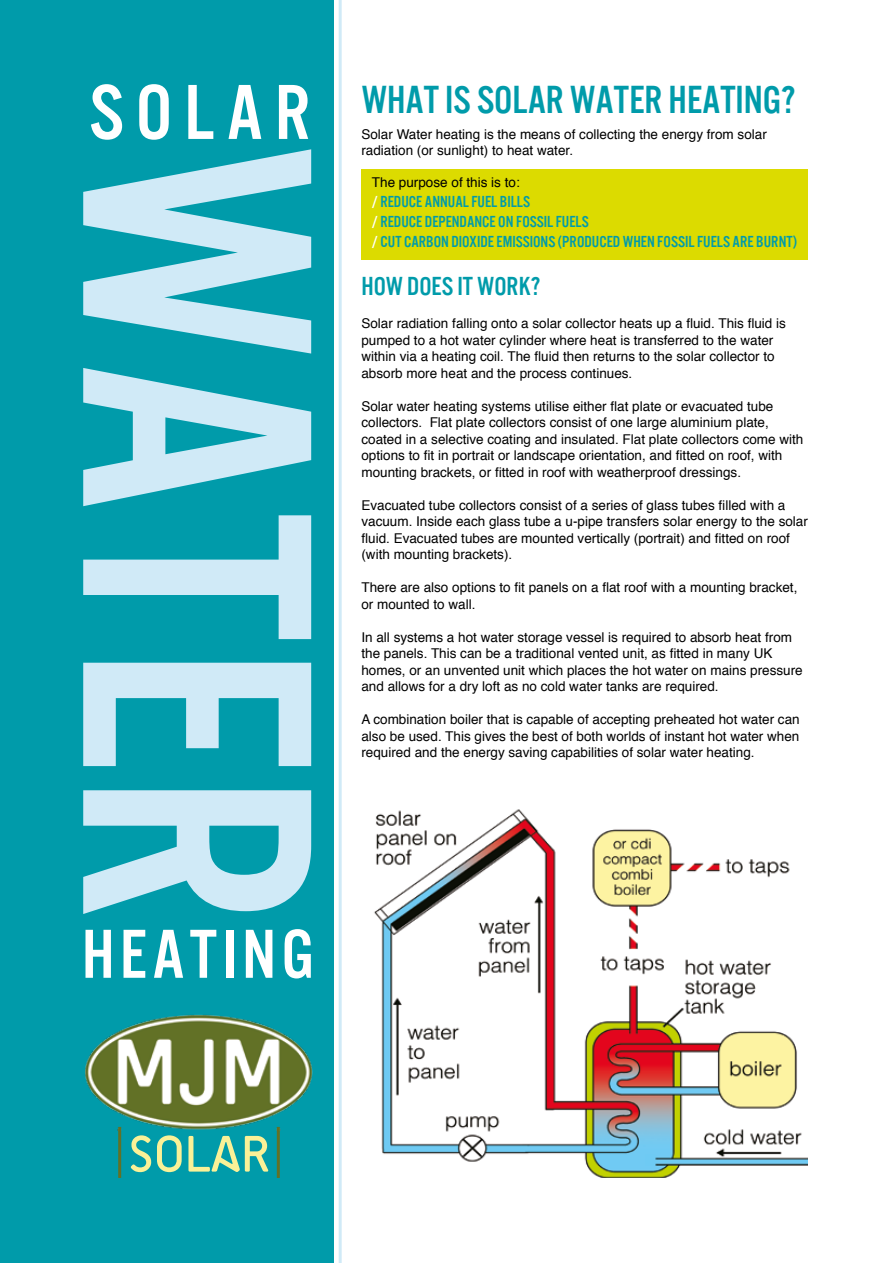
<style>
.page{position:relative;width:893px;height:1263px;background:#fff}
.page>*{position:absolute;margin:0;border:0;box-sizing:border-box;transform-origin:0 0}
.t1{font:342px "U.S.101";color:#d0eaf7}
.t2{font:81px "U.S.101";letter-spacing:.145em;color:#fff}
.t3{font:72px "U.S.101";letter-spacing:.075em;color:#fff}
.t4{font:52.5px "Sci Fly Sans";color:#faf197}
.t5{font:40.5px "U.S.101";color:#009baa}
.t6{font:27px "U.S.101";color:#009baa}
.t7{font:16.5px/19.8px "U.S.101";color:#009baa}
.t8{font:13.5px/16.5px "Helvetica";color:#000}
.s1{color:#fff}
</style>
<div class="page">
<div style="left:361px;top:169px;width:447px;height:90px;background:#dcdb00"></div>
<div style="left:0;top:0;width:334px;height:1263px;background:#009baa"></div>
<hr style="left:339px;top:0;width:3px;height:1263px;background:#d0eaf7">
<img style="left:85px;top:1003px;width:254px;height:127px">
<img style="left:374px;top:809px;width:434px;height:369px">
<div style="left:118px;top:1127px;width:3px;height:51px;border:2px solid #627126"></div>
<div style="left:277px;top:1127px;width:3px;height:51px;border:2px solid #627126"></div>
<h2 class="t2" style="left:89px;top:69px;width:223px">SOLAR</h2>
<h1 class="t1" style="left:377px;top:142px;width:782px;rotate:90deg">WATER</h1>
<h3 class="t3" style="left:82px;top:916px;width:233px">HEATING</h3>
<h3 class="t5" style="left:361px;top:78px;width:435px">WHAT IS SOLAR WATER HEATING?</h3>
<p class="t8" style="left:361px;top:126px;width:407px">Solar Water heating is the means of collecting the energy from solar radiation (or sunlight) to heat water.</p>
<p class="t8" style="left:372px;top:175px;width:149px">The purpose of this is to:</p>
<p class="t7" style="left:372px;top:192px;width:427px"><span class="s1">/</span> REDUCE ANNUAL FUEL BILLS<br><span class="s1">/</span> REDUCE DEPENDANCE ON FOSSIL FUELS<br><span class="s1">/</span> CUT CARBON DIOXIDE EMISSIONS (PRODUCED WHEN FOSSIL FUELS ARE BURNT)</p>
<h3 class="t6" style="left:361px;top:272px;width:181px">HOW DOES IT WORK?</h3>
<p class="t8" style="left:361px;top:315px;width:426px">Solar radiation falling onto a solar collector heats up a fluid. This fluid is pumped to a hot water cylinder where heat is transferred to the water within via a heating coil. The fluid then returns to the solar collector to absorb more heat and the process continues.</p>
<p class="t8" style="left:361px;top:398px;width:443px">Solar water heating systems utilise either flat plate or evacuated tube collectors. Flat plate collectors consist of one large aluminium plate, coated in a selective coating and insulated. Flat plate collectors come with options to fit in portrait or landscape orientation, and fitted on roof, with mounting brackets, or fitted in roof with weatherproof dressings.</p>
<p class="t8" style="left:361px;top:497px;width:448px">Evacuated tube collectors consist of a series of glass tubes filled with a vacuum. Inside each glass tube a u-pipe transfers solar energy to the solar fluid. Evacuated tubes are mounted vertically (portrait) and fitted on roof (with mounting brackets).</p>
<p class="t8" style="left:361px;top:579px;width:437px">There are also options to fit panels on a flat roof with a mounting bracket, or mounted to wall.</p>
<p class="t8" style="left:361px;top:629px;width:443px">In all systems a hot water storage vessel is required to absorb heat from the panels. This can be a traditional vented unit, as fitted in many UK homes, or an unvented unit which places the hot water on mains pressure and allows for a dry loft as no cold water tanks are required.</p>
<p class="t8" style="left:361px;top:711px;width:440px;text-align:justify">A combination boiler that is capable of accepting preheated hot water can also be used. This gives the best of both worlds of instant hot water when required and the energy saving capabilities of solar water heating.</p>
<h3 class="t4" style="left:128px;top:1123px;width:143px">SOLAR</h3>
</div>
